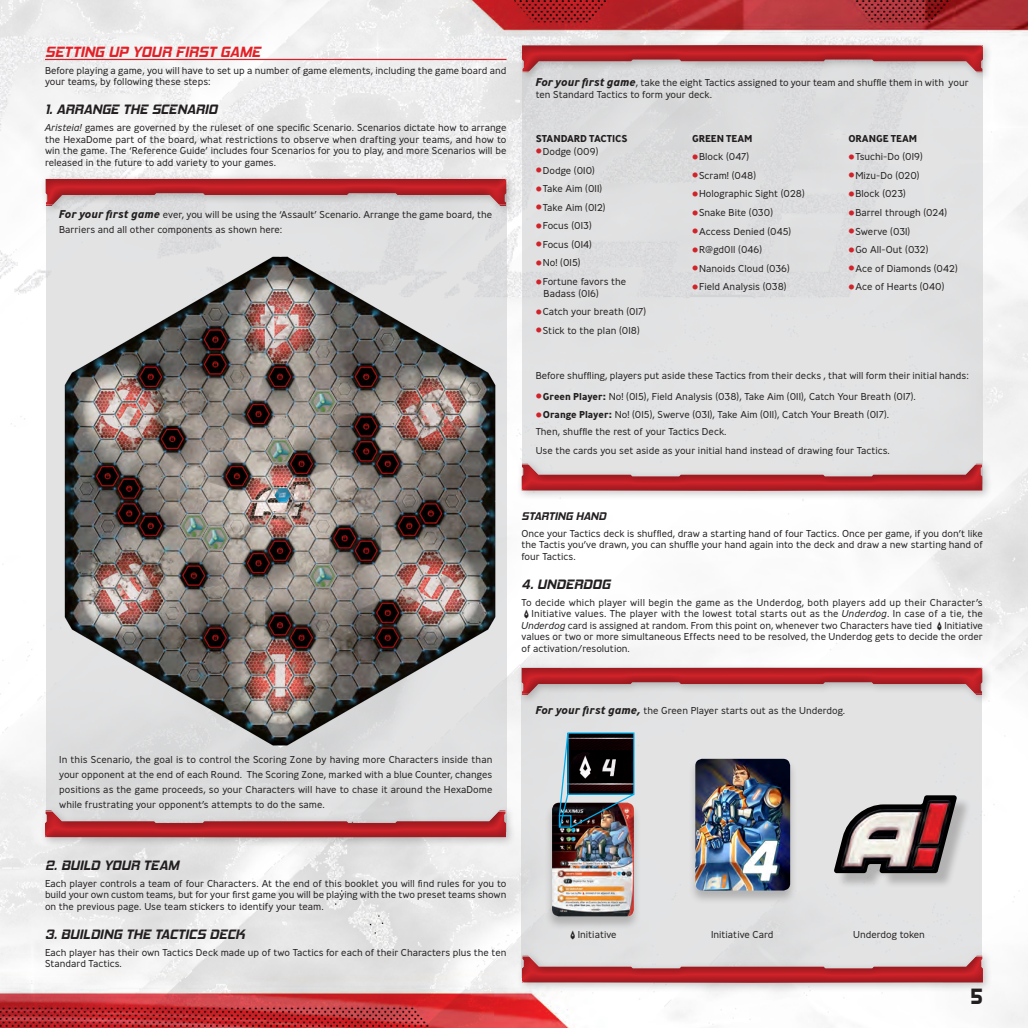
<style>
.page{position:relative;width:1028px;height:1028px;background:#fff}
.page>*{position:absolute;margin:0;border:0;box-sizing:border-box;transform-origin:0 0}
.t1{font:700 22.5px "Aero Matics";color:#231f20}
.Título_1{font:italic 700 15px "Hemi Head Rg";color:#e41f25}
.Título_2{font:italic 700 13.75px "Hemi Head Rg";color:#231f20}
.Título_3{font:italic 700 11.25px "Hemi Head Rg";color:#231f20}
.Sidebar_texto{font:300 10px/11.5px "Ministry";color:#231f20}
.Título_Lista_doble_c{font:700 10px "Ministry";color:#231f20}
.s1{font-style:italic}
.s2{font-weight:700;font-style:italic;font-size:11.25px}
.s3{font-family:"Sisco";font-weight:700;font-size:17.5px;color:#d1232a}
.s4{font-weight:700}
.s5{font-family:"A Lristo Elementos";font-weight:400}
</style>
<div class="page">
<img style="left:0;top:0;width:1028px;height:1028px">
<div style="left:521px;top:667px;width:460px;height:310px;background:#e3e3e4"></div>
<div style="left:522px;top:50px;width:460px;height:434px;background:#e0e1e2"></div>
<div style="left:46px;top:189px;width:461px;height:642px;background:#dfe0e1"></div>
<hr style="left:45px;top:59px;width:461px;height:1px;background:#d1232a">
<img style="left:64px;top:256px;width:433px;height:490px">
<img style="left:309px;top:388px;width:27px;height:27px">
<img style="left:266px;top:438px;width:27px;height:26px">
<img style="left:180px;top:512px;width:27px;height:27px">
<img style="left:202px;top:525px;width:27px;height:26px">
<img style="left:310px;top:562px;width:26px;height:27px">
<div style="left:544px;top:802px;width:97px;height:129px;background:#231f20;opacity:.25"></div>
<img style="left:552px;top:802px;width:82px;height:114px">
<div style="left:688px;top:758px;width:109px;height:147px;background:#231f20;opacity:.25"></div>
<img style="left:695px;top:758px;width:95px;height:132px">
<img style="left:558px;top:732px;width:77px;height:96px">
<div style="left:40px;top:174px;width:477px;height:42px;background:#231f20;opacity:.25"></div>
<div style="left:45px;top:178px;width:462px;height:30px;background:#231f20;opacity:.5"></div>
<div style="left:40px;top:805px;width:476px;height:42px;background:#231f20;opacity:.25"></div>
<div style="left:45px;top:808px;width:461px;height:30px;background:#231f20;opacity:.5"></div>
<div style="left:517px;top:40px;width:476px;height:42px;background:#231f20;opacity:.25"></div>
<div style="left:522px;top:44px;width:461px;height:30px;background:#231f20;opacity:.5"></div>
<div style="left:516px;top:458px;width:476px;height:43px;background:#231f20;opacity:.25"></div>
<div style="left:521px;top:462px;width:461px;height:30px;background:#231f20;opacity:.5"></div>
<div style="left:516px;top:662px;width:476px;height:43px;background:#231f20;opacity:.25"></div>
<div style="left:521px;top:666px;width:462px;height:30px;background:#231f20;opacity:.5"></div>
<div style="left:517px;top:950px;width:476px;height:43px;background:#231f20;opacity:.25"></div>
<div style="left:521px;top:954px;width:462px;height:30px;background:#231f20;opacity:.5"></div>
<div style="left:278px;top:491px;width:35px;height:34px;background:#231f20;opacity:.25"></div>
<img style="left:274px;top:488px;width:17px;height:14px">
<div style="left:559px;top:815px;width:12px;height:12px;border:1px solid #00aeef"></div>
<div style="left:836px;top:797px;width:136px;height:91px;background:#231f20;opacity:.25"></div>
<img style="left:834px;top:795px;width:123px;height:78px">
<p class="Título_1" style="left:45px;top:43px;width:217px">SETTING UP YOUR FIRST GAME</p>
<p class="Sidebar_texto" style="left:45px;top:64px;width:463px">Before playing a game, you will have to set up a number of game elements, including the game board and your teams, by following these steps:</p>
<p class="Título_2" style="left:45px;top:101px;width:174px">1. ARRANGE THE SCENARIO</p>
<p class="Sidebar_texto" style="left:45px;top:122px;width:463px;text-align:justify"><span class="s1">Aristeia!</span> games are governed by the ruleset of one specific Scenario. Scenarios dictate how to arrange the HexaDome part of the board, what restrictions to observe when drafting your teams, and how to win the game. The ‘Reference Guide’ includes four Scenarios for you to play, and more Scenarios will be released in the future to add variety to your games.</p>
<p class="Sidebar_texto" style="left:59px;top:207px;width:434px;line-height:15px"><span class="s2">For your first game</span> ever, you will be using the ‘Assault’ Scenario. Arrange the game board, the<br>Barriers and all other components as shown here:</p>
<p class="Sidebar_texto" style="left:535px;top:77px;width:434px"><span class="s2">For your first game</span>, take the eight Tactics assigned to your team and shuffle them in with your ten Standard Tactics to form your deck.</p>
<p class="Título_Lista_doble_c" style="left:535px;top:132px;width:94px">STANDARD TACTICS</p>
<p class="Sidebar_texto" style="left:535px;top:145px;width:64px"><span class="s3">•</span>Dodge (009)</p>
<p class="Sidebar_texto" style="left:535px;top:164px;width:61px"><span class="s3">•</span>Dodge (010)</p>
<p class="Sidebar_texto" style="left:535px;top:183px;width:68px"><span class="s3">•</span>Take Aim (011)</p>
<p class="Sidebar_texto" style="left:535px;top:201px;width:71px"><span class="s3">•</span>Take Aim (012)</p>
<p class="Sidebar_texto" style="left:535px;top:220px;width:58px"><span class="s3">•</span>Focus (013)</p>
<p class="Sidebar_texto" style="left:535px;top:238px;width:58px"><span class="s3">•</span>Focus (014)</p>
<p class="Sidebar_texto" style="left:535px;top:257px;width:46px"><span class="s3">•</span>No! (015)</p>
<p class="Sidebar_texto" style="left:543px;top:276px;width:84px;text-indent:-8px"><span class="s3">•</span>Fortune favors the<br>Badass (016)</p>
<p class="Sidebar_texto" style="left:535px;top:306px;width:112px"><span class="s3">•</span>Catch your breath (017)</p>
<p class="Sidebar_texto" style="left:535px;top:324px;width:106px"><span class="s3">•</span>Stick to the plan (018)</p>
<p class="Título_Lista_doble_c" style="left:848px;top:132px;width:70px">ORANGE TEAM</p>
<p class="Sidebar_texto" style="left:848px;top:151px;width:76px"><span class="s3">•</span>Tsuchi-Do (019)</p>
<p class="Sidebar_texto" style="left:848px;top:169px;width:73px"><span class="s3">•</span>Mizu-Do (020)</p>
<p class="Sidebar_texto" style="left:848px;top:188px;width:59px"><span class="s3">•</span>Block (023)</p>
<p class="Sidebar_texto" style="left:848px;top:207px;width:100px"><span class="s3">•</span>Barrel through (024)</p>
<p class="Sidebar_texto" style="left:848px;top:225px;width:64px"><span class="s3">•</span>Swerve (031)</p>
<p class="Sidebar_texto" style="left:848px;top:244px;width:82px"><span class="s3">•</span>Go All-Out (032)</p>
<p class="Sidebar_texto" style="left:848px;top:262px;width:111px"><span class="s3">•</span>Ace of Diamonds (042)</p>
<p class="Sidebar_texto" style="left:848px;top:281px;width:98px"><span class="s3">•</span>Ace of Hearts (040)</p>
<p class="Título_Lista_doble_c" style="left:692px;top:132px;width:62px">GREEN TEAM</p>
<p class="Sidebar_texto" style="left:692px;top:151px;width:59px"><span class="s3">•</span>Block (047)</p>
<p class="Sidebar_texto" style="left:692px;top:169px;width:66px"><span class="s3">•</span>Scram! (048)</p>
<p class="Sidebar_texto" style="left:692px;top:188px;width:114px"><span class="s3">•</span>Holographic Sight (028)</p>
<p class="Sidebar_texto" style="left:692px;top:207px;width:83px"><span class="s3">•</span>Snake Bite (030)</p>
<p class="Sidebar_texto" style="left:692px;top:225px;width:101px"><span class="s3">•</span>Access Denied (045)</p>
<p class="Sidebar_texto" style="left:692px;top:244px;width:72px"><span class="s3">•</span>R@gd0ll (046)</p>
<p class="Sidebar_texto" style="left:692px;top:262px;width:99px"><span class="s3">•</span>Nanoids Cloud (036)</p>
<p class="Sidebar_texto" style="left:692px;top:281px;width:96px"><span class="s3">•</span>Field Analysis (038)</p>
<p class="Sidebar_texto" style="left:535px;top:370px;width:435px">Before shuffling, players put aside these Tactics from their decks , that will form their initial hands:</p>
<p class="Sidebar_texto" style="left:535px;top:390px;width:382px"><span class="s3">•</span><span class="s4">Green Player:</span> No! (015), Field Analysis (038), Take Aim (011), Catch Your Breath (017).</p>
<p class="Sidebar_texto" style="left:535px;top:409px;width:355px"><span class="s3">•</span><span class="s4">Orange Player:</span> No! (015), Swerve (031), Take Aim (011), Catch Your Breath (017).</p>
<p class="Sidebar_texto" style="left:535px;top:425px;width:192px">Then, shuffle the rest of your Tactics Deck.</p>
<p class="Sidebar_texto" style="left:535px;top:444px;width:356px">Use the cards you set aside as your initial hand instead of drawing four Tactics.</p>
<p class="Título_3" style="left:521px;top:509px;width:86px">STARTING HAND</p>
<p class="Sidebar_texto" style="left:521px;top:527px;width:463px;text-align:justify">Once your Tactics deck is shuffled, draw a starting hand of four Tactics. Once per game, if you don’t like the Tactis you’ve drawn, you can shuffle your hand again into the deck and draw a new starting hand of four Tactics.</p>
<p class="Título_2" style="left:521px;top:576px;width:90px">4. UNDERDOG</p>
<p class="Sidebar_texto" style="left:521px;top:596px;width:463px;text-align:justify">To decide which player will begin the game as the Underdog, both players add up their Character’s <span class="s5">y</span>Initiative values. The player with the lowest total starts out as the <span class="s1">Underdog</span>. In case of a tie, the <span class="s1">Underdog</span> card is assigned at random. From this point on, whenever two Characters have tied <span class="s5">y</span>Initiative values or two or more simultaneous Effects need to be resolved, the Underdog gets to decide the order of activation/resolution.</p>
<p class="Sidebar_texto" style="left:59px;top:752px;width:435px;line-height:15px;text-align:justify">In this Scenario, the goal is to control the Scoring Zone by having more Characters inside than your opponent at the end of each Round. The Scoring Zone, marked with a blue Counter, changes positions as the game proceeds, so your Characters will have to chase it around the HexaDome while frustrating your opponent’s attempts to do the same.</p>
<p class="Título_2" style="left:45px;top:857px;width:135px">2. BUILD YOUR TEAM</p>
<p class="Sidebar_texto" style="left:45px;top:877px;width:463px;text-align:justify">Each player controls a team of four Characters. At the end of this booklet you will find rules for you to build your own custom teams, but for your first game you will be playing with the two preset teams shown on the previous page. Use team stickers to identify your team.</p>
<p class="Título_2" style="left:45px;top:925px;width:201px">3. BUILDING THE TACTICS DECK</p>
<p class="Sidebar_texto" style="left:45px;top:946px;width:463px">Each player has their own Tactics Deck made up of two Tactics for each of their Characters plus the ten<br>Standard Tactics.</p>
<p class="Sidebar_texto" style="left:535px;top:705px;width:311px"><span class="s2">For your first game,</span> the Green Player starts out as the Underdog.</p>
<p class="Sidebar_texto" style="left:568px;top:929px;width:50px"><span class="s5">y</span>Initiative</p>
<p class="Sidebar_texto" style="left:711px;top:928px;width:64px">Initiative Card</p>
<p class="Sidebar_texto" style="left:853px;top:928px;width:73px">Underdog token</p>
<h1 class="t1" style="left:970px;top:982px;width:14px">5</h1>
</div>
